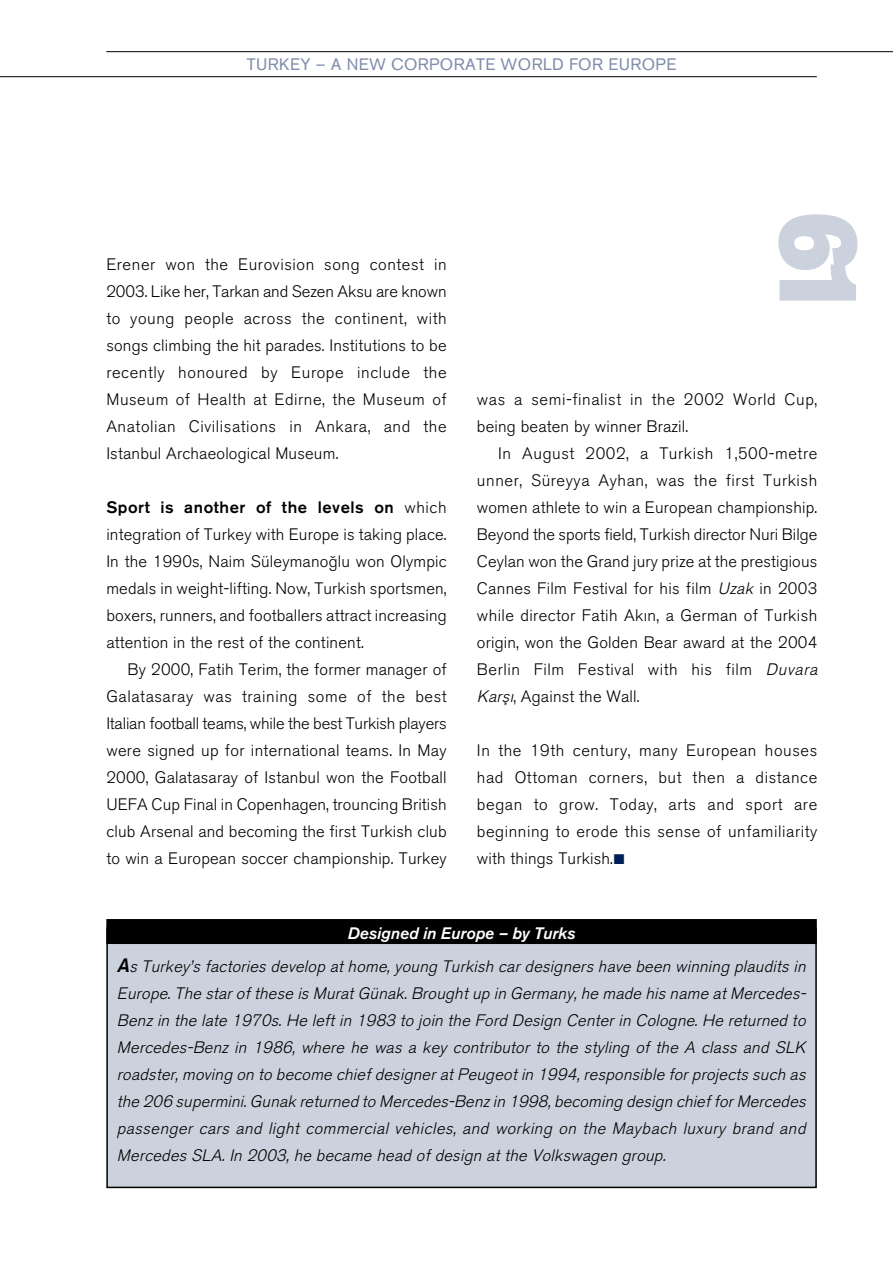
<style>
.page{position:relative;width:893px;height:1263px;background:#fff}
.page>*{position:absolute;margin:0;border:0;box-sizing:border-box;transform-origin:0 0}
.t1{font:700 108px "AG3";color:#ccd2dd}
.t2{font:300 16.5px/27px "AG4";letter-spacing:.01em;color:#000;text-align:justify}
.t3{font:italic 300 16.5px/27px "AG4";letter-spacing:.01em;color:#000;text-align:justify}
.t4{font:300 16.5px/27px "AG4";letter-spacing:.035em;color:#000}
.t5{font:16.5px "AG1 reg";letter-spacing:.025em;color:#808eaa}
.t6{font:16.5px "AG2 med";letter-spacing:.035em;color:#000}
.t7{font:16.5px "AG2 ita";color:#fff}
.s1{font-family:"AG4";font-weight:300}
.s2{font-style:italic}
.s3{font-family:"AG2 med";font-weight:400;font-size:19.35px}
</style>
<div class="page">
<hr style="left:0;top:76px;width:816px;height:1px;background:#000">
<hr style="left:106px;top:51px;width:786px;height:1px;background:#000">
<div style="left:107px;top:928px;width:709px;height:259px;background:#ccd2dd"></div>
<div style="left:107px;top:920px;width:709px;height:23px;background:#000"></div>
<div style="left:106px;top:919px;width:710px;height:25px;border:2px solid #000"></div>
<p class="t5" style="left:247px;top:58px;width:431px">TURKEY – A NEW CORPORATE WORLD FOR EUROPE</p>
<p class="t2" style="left:106px;top:253px;width:342px">Erener won the Eurovision song contest in 2003. Like her, Tarkan and Sezen Aksu are known to young people across the continent, with songs climbing the hit parades. Institutions to be recently honoured by Europe include the Museum of Health at Edirne, the Museum of Anatolian Civilisations in Ankara, and the Istanbul Archaeological Museum.</p>
<p class="t6" style="left:106px;top:501px;width:342px">Sport is another of the levels on <span class="s1">which</span></p>
<p class="t2" style="left:106px;top:523px;width:342px">integration of Turkey with Europe is taking place.<br>In the 1990s, Naim Süleymano¤lu won Olympic medals in weight-lifting. Now, Turkish sportsmen, boxers, runners, and footballers attract increasing attention in the rest of the continent.</p>
<p class="t2" style="left:106px;top:658px;width:342px;text-indent:21px">By 2000, Fatih Terim, the former manager of Galatasaray was training some of the best Italian football teams, while the best Turkish players were signed up for international teams. In May 2000, Galatasaray of Istanbul won the Football UEFA Cup Final in Copenhagen, trouncing British club Arsenal and becoming the first Turkish club to win a European soccer championship. Turkey</p>
<h1 class="t1" style="left:858px;top:211px;width:107px;rotate:90deg">61</h1>
<p class="t4" style="left:477px;top:388px;width:342px">was a semi-finalist in the 2002 World Cup, being beaten by winner Brazil.</p>
<p class="t2" style="left:477px;top:442px;width:345px;text-align:left;text-indent:21px">In August 2002, a Turkish 1,500-metre unner, Süreyya Ayhan, was the first Turkish women athlete to win a European championship.<br>Beyond the sports field, Turkish director Nuri Bilge Ceylan won the Grand jury prize at the prestigious Cannes Film Festival for his film <span class="s2">Uzak</span> in 2003 while director Fatih Ak›n, a German of Turkish origin, won the Golden Bear award at the 2004<br>Berlin Film Festival with his film <span class="s2">Duvara Karfl›</span>, Against the Wall.</p>
<p class="t2" style="left:477px;top:739px;width:342px">In the 19th century, many European houses had Ottoman corners, but then a distance began to grow. Today, arts and sport are beginning to erode this sense of unfamiliarity with things Turkish.</p>
<p class="t7" style="left:348px;top:927px;width:229px">Designed in Europe – by Turks</p>
<p class="t3" style="left:117px;top:955px;width:693px"><span class="s3">A</span>s Turkey ’s factories develop at home, young Turkish car designers have been winning plaudits in Europe.The starofthese is MuratGünak.Broughtup in Germany,he made his name atMercedes-Benz in the late 1970s. He left in 1983 to join the Ford Design Center in Cologne. He returned to Mercedes-Benz in 1986, where he was a key contributor to the styling of the A class and SLK roadster,moving on to become chiefdesigneratPeugeotin 1994,responsible forprojects such as the 206 supermini.Gunak returned to Mercedes-Benz in 1998,becoming design chiefforMercedes passenger cars and light commercial vehicles, and working on the Maybach luxury brand and Mercedes SLA. In 2003, he became head of design at the Volkswagen group.</p>
</div>
